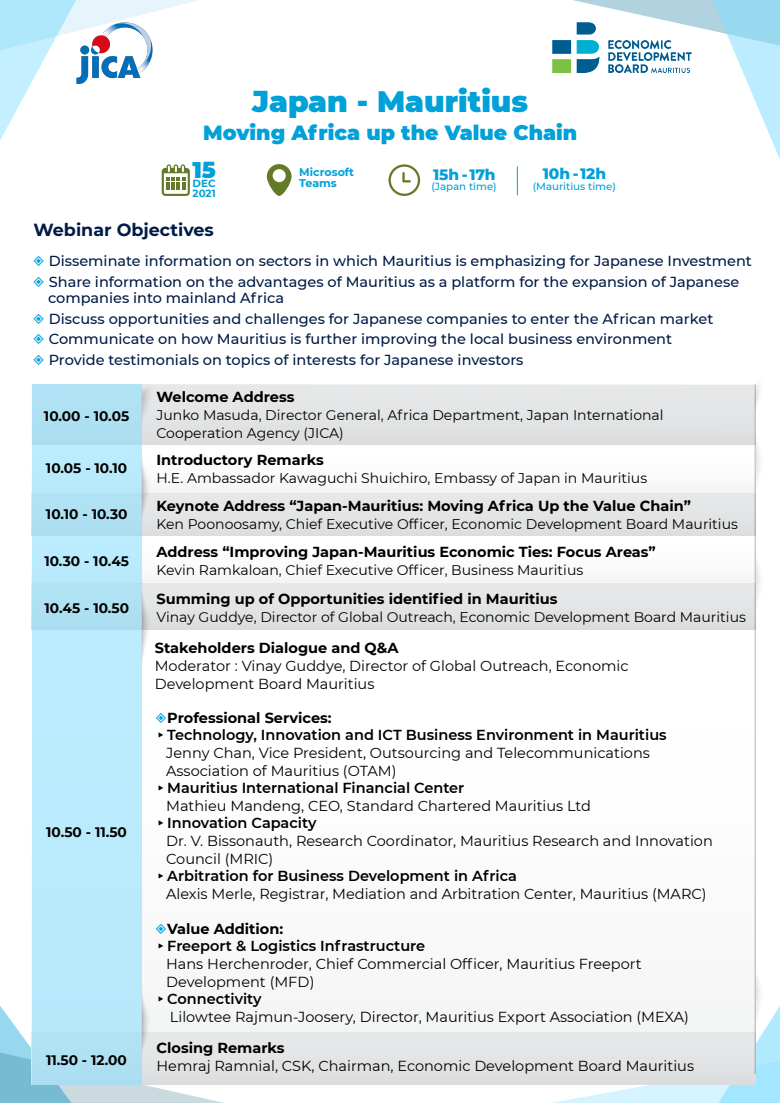
<style>
.page{position:relative;width:780px;height:1103px;background:#fff}
.page>*{position:absolute;margin:0;border:0;box-sizing:border-box;transform-origin:0 0}
.t1{font:900 29.5px "Montserrat";color:#00a0d9}
.t2{font:900 20.5px "Montserrat";color:#00a0d9}
.t3{font:700 17.5px "Montserrat";color:#001b47}
.t4{font:800 15.4px "Montserrat";letter-spacing:-.01em;color:#00a0d9}
.t5{font:14.5px/18px "Montserrat";color:#000}
.t6{font:500 14.5px/20.5px "Montserrat";color:#001b47}
.t7{font:700 14.5px "Montserrat";color:#000}
.t8{font:600 14.5px "Montserrat";color:#000}
.t9{font:14px/18px "Montserrat";color:#000}
.t10{font:700 13.75px "Montserrat";color:#000}
.t11{font:700 11.15px "Montserrat";color:#00a0d9}
.t12{font:700 10.3px/9.8px "Montserrat";color:#00a0d9}
.t13{font:500 10.25px "Montserrat";color:#00a0d9}
.s1{color:#00a0d9}
</style>
<div class="page">
<svg style="left:0;top:0;width:780px;height:196px"></svg>
<svg style="left:753px;top:561px;width:7px;height:105px"></svg>
<svg style="left:756px;top:383px;width:4px;height:102px"></svg>
<div style="left:32px;top:493px;width:723px;height:44px;background:#e3e4e5"></div>
<div style="left:142px;top:384px;width:613px;height:62px;background:#e3e4e5"></div>
<div style="left:32px;top:537px;width:723px;height:47px;background:#fbfcfc"></div>
<div style="left:32px;top:446px;width:723px;height:47px;background:#fbfcfc"></div>
<div style="left:32px;top:584px;width:723px;height:45px;background:#e3e4e5"></div>
<svg style="left:142px;top:583px;width:8px;height:78px"></svg>
<svg style="left:142px;top:461px;width:7px;height:58px"></svg>
<svg style="left:0;top:954px;width:780px;height:149px"></svg>
<div style="left:32px;top:384px;width:110px;height:701px;background:#b8eafc"></div>
<svg style="left:142px;top:384px;width:11px;height:43px"></svg>
<hr style="left:755px;top:384px;width:1px;height:690px;background:#808285">
<h1 class="t1" style="left:252px;top:79px;width:277px">Japan - Mauritius</h1>
<h2 class="t2" style="left:203px;top:118px;width:375px">Moving Africa up the Value Chain</h2>
<p class="t12" style="left:192px;top:178px;width:25px"><sup>15</sup>DEC<br>2021</p>
<p class="t11" style="left:299px;top:164px;width:56px">Microsoft</p>
<p class="t4" style="left:433px;top:163px;width:64px">15h - 17h</p>
<p class="t4" style="left:543px;top:162px;width:65px">10h - 12h</p>
<p class="t11" style="left:299px;top:175px;width:39px">Teams</p>
<p class="t13" style="left:431px;top:179px;width:67px">(Japan time)</p>
<p class="t13" style="left:533px;top:179px;width:84px">(Mauritius time)</p>
<p class="t3" style="left:34px;top:217px;width:182px">Webinar Objectives</p>
<p class="t6" style="left:32px;top:250px;width:721px"><span class="s1">◈</span> Disseminate information on sectors in which Mauritius is emphasizing for Japanese Investment <span class="s1">◈</span> Share information on the advantages of Mauritius as a platform for the expansion of Japanese</p>
<p class="t6" style="left:32px;top:287px;width:682px;text-indent:16px">companies into mainland Africa<br><span class="s1">◈</span> Discuss opportunities and challenges for Japanese companies to enter the African market <span class="s1">◈</span> Communicate on how Mauritius is further improving the local business environment<br><span class="s1">◈</span> Provide testimonials on topics of interests for Japanese investors</p>
<p class="t10" style="left:44px;top:406px;width:87px">10.00 - 10.05</p>
<p class="t10" style="left:46px;top:458px;width:83px">10.05 - 10.10</p>
<p class="t10" style="left:46px;top:504px;width:83px">10.10 - 10.30</p>
<p class="t10" style="left:44px;top:551px;width:86px">10.30 - 10.45</p>
<p class="t10" style="left:44px;top:598px;width:86px">10.45 - 10.50</p>
<p class="t10" style="left:46px;top:822px;width:82px">10.50 - 11.50</p>
<p class="t10" style="left:46px;top:1050px;width:82px">11.50 - 12.00</p>
<p class="t7" style="left:156px;top:387px;width:139px">Welcome Address</p>
<p class="t9" style="left:156px;top:406px;width:508px">Junko Masuda, Director General, Africa Department, Japan International<br>Cooperation Agency (JICA)</p>
<p class="t7" style="left:156px;top:449px;width:169px">Introductory Remarks</p>
<p class="t9" style="left:156px;top:468px;width:492px">H.E. Ambassador Kawaguchi Shuichiro, Embassy of Japan in Mauritius</p>
<p class="t7" style="left:156px;top:495px;width:536px">Keynote Address “Japan-Mauritius: Moving Africa Up the Value Chain”</p>
<p class="t9" style="left:156px;top:514px;width:583px">Ken Poonoosamy, Chief Executive Officer, Economic Development Board Mauritius</p>
<p class="t7" style="left:156px;top:541px;width:501px">Address “Improving Japan-Mauritius Economic Ties: Focus Areas”</p>
<p class="t9" style="left:156px;top:560px;width:428px">Kevin Ramkaloan, Chief Executive Officer, Business Mauritius</p>
<p class="t7" style="left:156px;top:588px;width:402px">Summing up of Opportunities identified in Mauritius</p>
<p class="t9" style="left:156px;top:608px;width:591px">Vinay Guddye, Director of Global Outreach, Economic Development Board Mauritius</p>
<p class="t7" style="left:155px;top:637px;width:245px">Stakeholders Dialogue and Q&amp;A</p>
<p class="t5" style="left:155px;top:656px;width:475px">Moderator : Vinay Guddye, Director of Global Outreach, Economic<br>Development Board Mauritius</p>
<p class="t7" style="left:155px;top:707px;width:178px"><span class="s1">◈</span>Professional Services:</p>
<p class="t8" style="left:155px;top:724px;width:513px">▸Technology, Innovation and ICT Business Environment in Mauritius</p>
<p class="t5" style="left:166px;top:743px;width:485px">Jenny Chan, Vice President, Outsourcing and Telecommunications</p>
<p class="t5" style="left:166px;top:761px;width:232px">Association of Mauritius (OTAM)</p>
<p class="t8" style="left:155px;top:777px;width:311px">▸Mauritius International Financial Center</p>
<p class="t5" style="left:166px;top:796px;width:426px">Mathieu Mandeng, CEO, Standard Chartered Mauritius Ltd</p>
<p class="t8" style="left:155px;top:812px;width:163px">▸Innovation Capacity</p>
<p class="t5" style="left:166px;top:831px;width:548px">Dr. V. Bissonauth, Research Coordinator, Mauritius Research and Innovation</p>
<p class="t5" style="left:166px;top:849px;width:109px">Council (MRIC)</p>
<p class="t8" style="left:155px;top:865px;width:364px">▸Arbitration for Business Development in Africa</p>
<p class="t5" style="left:166px;top:884px;width:542px">Alexis Merle, Registrar, Mediation and Arbitration Center, Mauritius (MARC)</p>
<p class="t7" style="left:155px;top:918px;width:130px"><span class="s1">◈</span>Value Addition:</p>
<p class="t8" style="left:155px;top:935px;width:272px">▸Freeport &amp; Logistics Infrastructure</p>
<p class="t5" style="left:166px;top:954px;width:477px">Hans Herchenroder, Chief Commercial Officer, Mauritius Freeport</p>
<p class="t5" style="left:166px;top:972px;width:150px">Development (MFD)</p>
<p class="t8" style="left:155px;top:988px;width:108px">▸Connectivity</p>
<p class="t5" style="left:170px;top:1007px;width:520px">Lilowtee Rajmun-Joosery, Director, Mauritius Export Association (MEXA)</p>
<p class="t7" style="left:156px;top:1037px;width:130px">Closing Remarks</p>
<p class="t5" style="left:156px;top:1056px;width:539px">Hemraj Ramnial, CSK, Chairman, Economic Development Board Mauritius</p>
</div>
